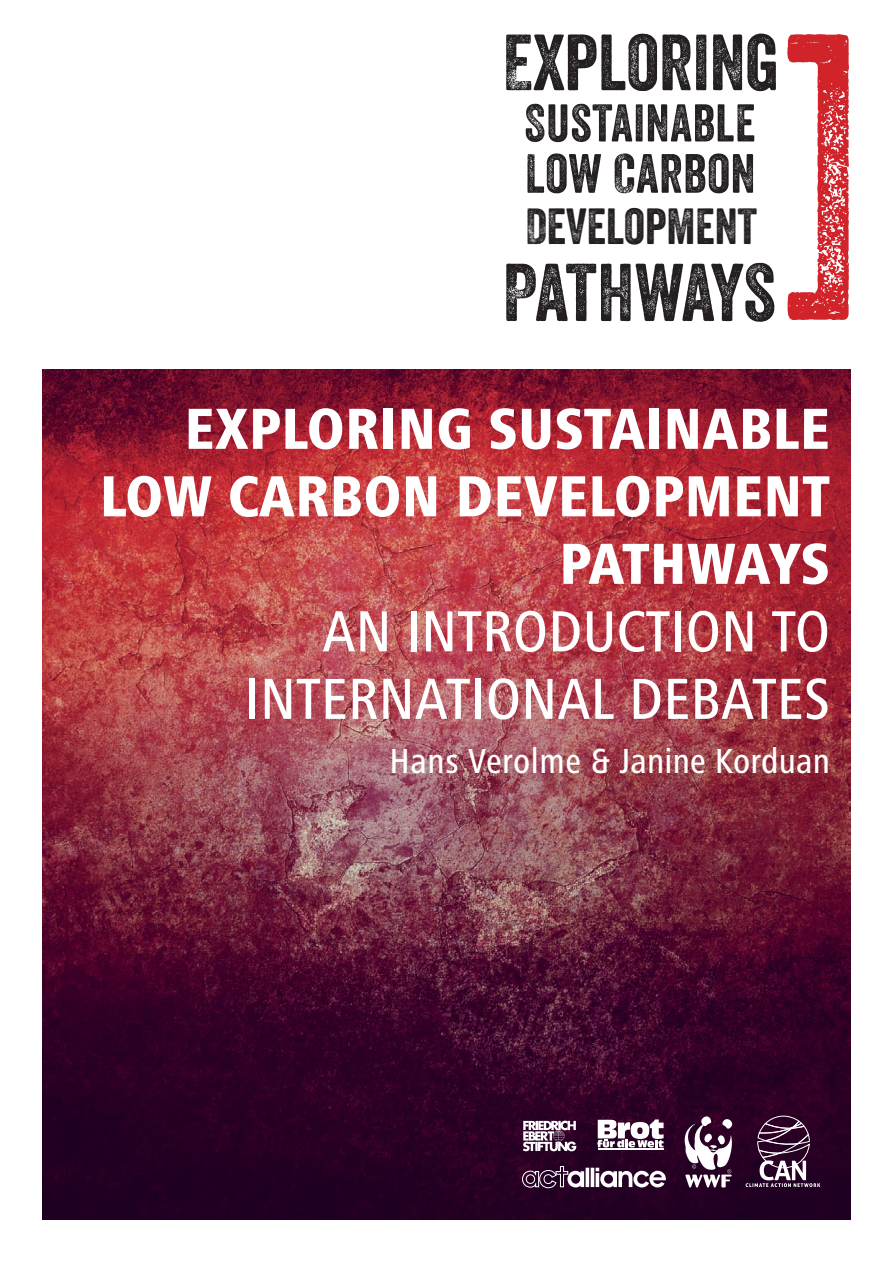
<style>
.page{position:relative;width:893px;height:1263px;background:#fff}
.page>*{position:absolute;margin:0;border:0;box-sizing:border-box;transform-origin:0 0}
.t1{font:301.5px "Veneer Two";color:#d1232a}
.t2{font:79.05px "Veneer Two";letter-spacing:-.03em;color:#231f20}
.t3{font:76.8px "Veneer Two";color:#231f20}
.t4{font:800 condensed 60px/67.5px "Frutiger Next LT";color:#fff;text-align:right}
.t5{font:500 condensed 60px/67.5px "Frutiger Next LT";color:#fff;text-align:right}
.t6{font:53.4px "Veneer Two";letter-spacing:.01em;color:#231f20}
.t7{font:51.3px "Veneer Two";letter-spacing:.015em;color:#231f20}
.t8{font:49.2px "Veneer Two";color:#231f20}
.t9{font:500 condensed 36px "Frutiger Next LT";letter-spacing:.005em;color:#fff}
</style>
<div class="page">
<img style="left:43px;top:370px;width:807px;height:850px">
<svg style="left:523px;top:1121px;width:53px;height:30px"></svg>
<svg style="left:522px;top:1166px;width:144px;height:22px"></svg>
<svg style="left:746px;top:1115px;width:74px;height:72px;background:#52324f"></svg>
<hr style="left:598px;top:1149px;width:66px;height:1px;background:#fff">
<svg style="left:597px;top:1119px;width:67px;height:28px"></svg>
<svg style="left:684px;top:1115px;width:50px;height:72px"></svg>
<p class="t3" style="left:503px;top:16px;width:278px">EXPLORING</p>
<p class="t7" style="left:524px;top:92px;width:233px">SUSTAINABLE</p>
<p class="t6" style="left:525px;top:141px;width:232px">LOW CARBON</p>
<p class="t8" style="left:525px;top:196px;width:233px">DEVELOPMENT</p>
<h2 class="t2" style="left:503px;top:244px;width:274px">PATHWAYS</h2>
<h1 class="t1" style="left:775px;top:-6px;width:83px">]</h1>
<p class="t4" style="left:100px;top:395px;width:732px">EXPLORING SUSTAINABLE<br>LOW CARBON DEVELOPMENT<br>PATHWAYS</p>
<p class="t5" style="left:245px;top:598px;width:587px">AN INTRODUCTI ON TO<br>INTERNATI ONAL DEBATES</p>
<p class="t9" style="left:390px;top:741px;width:442px">HANS VEROLME &amp; JANINE KORDUAN</p>
</div>
